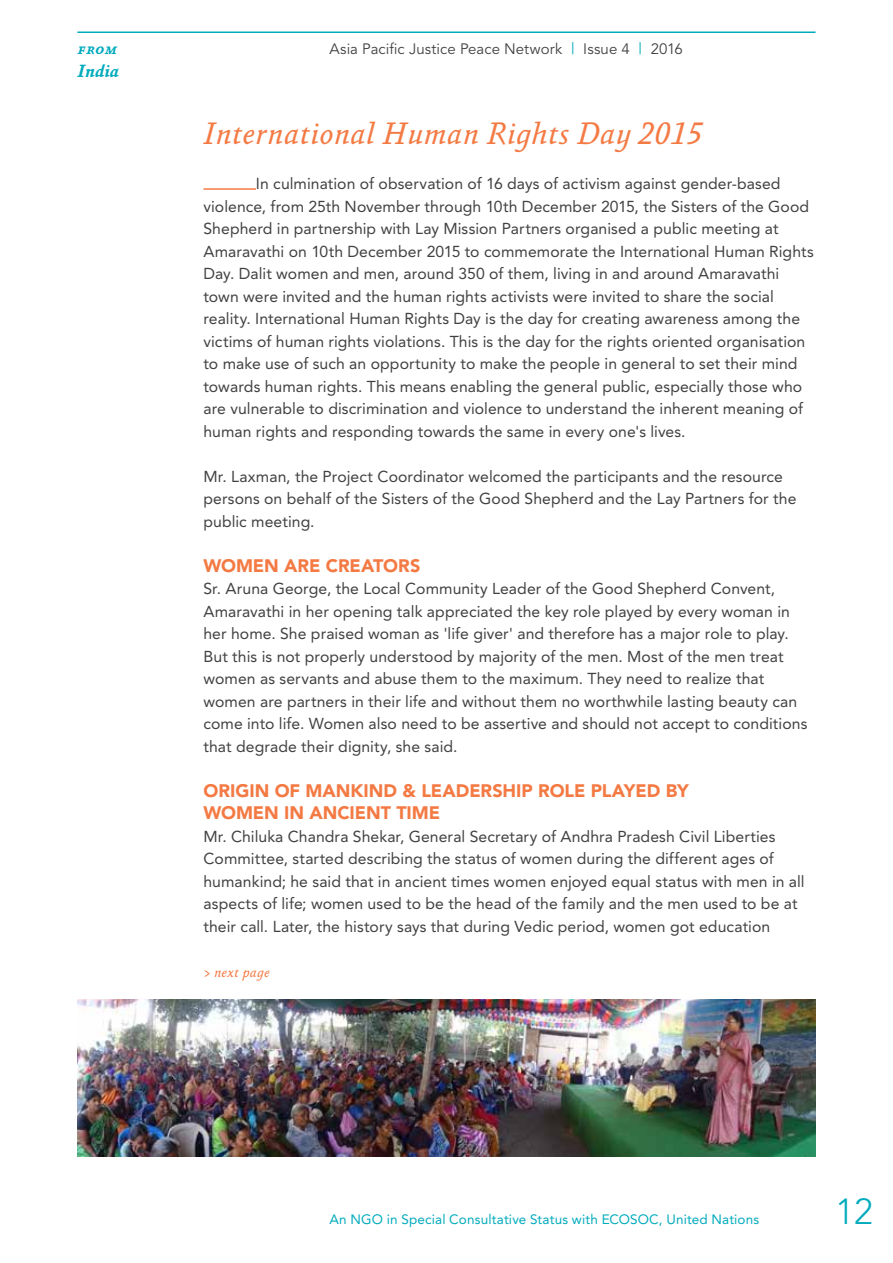
<style>
.page{position:relative;width:893px;height:1263px;background:#fff}
.page>*{position:absolute;margin:0;border:0;box-sizing:border-box;transform-origin:0 0}
.t1{font:300 36px "Avenir";color:#00abbd}
.t2{font:italic 31.5px "Absara TF";color:#f47a44}
.t3{font:900 18px "Avenir";color:#f47a44}
.t4{font:italic 700 18px "Absara";color:#00abbd}
.t5{font:15.75px/22.5px "Avenir";letter-spacing:.005em;color:#414042}
.t6{font:15px "Avenir";letter-spacing:.005em;color:#414042}
.t7{font:15px "Absara TF Bold Italic SC";color:#00abbd}
.t8{font:italic 14.25px "Absara";letter-spacing:.005em;color:#f47a44}
.t9{font:13.5px "Avenir";letter-spacing:.01em;color:#00abbd}
.s1{font-size:15.75px;color:#00abbd}
</style>
<div class="page">
<hr style="left:77px;top:32px;width:738px;height:1px;background:#00abbd">
<hr style="left:203px;top:188px;width:53px;height:2px;background:#f47a44">
<img style="left:77px;top:999px;width:738px;height:158px">
<p class="t7" style="left:77px;top:41px;width:42px">from</p>
<p class="t6" style="left:329px;top:40px;width:355px">Asia Pacific Justice Peace Network <span class="s1">|</span> Issue 4 <span class="s1">|</span> 2016</p>
<p class="t4" style="left:77px;top:60px;width:43px">India</p>
<h2 class="t2" style="left:203px;top:115px;width:501px">International Human Rights Day 2015</h2>
<p class="t5" style="left:203px;top:172px;width:612px;text-indent:52px">In culmination of observation of 16 days of activism against gender-based violence, from 25th November through 10th December 2015, the Sisters of the Good Shepherd in partnership with Lay Mission Partners organised a public meeting at Amaravathi on 10th December 2015 to commemorate the International Human Rights Day. Dalit women and men, around 350 of them, living in and around Amaravathi town were invited and the human rights activists were invited to share the social reality. International Human Rights Day is the day for creating awareness among the victims of human rights violations. This is the day for the rights oriented organisation to make use of such an opportunity to make the people in general to set their mind towards human rights. This means enabling the general public, especially those who are vulnerable to discrimination and violence to understand the inherent meaning of human rights and responding towards the same in every one's lives.</p>
<p class="t5" style="left:203px;top:465px;width:594px">Mr. Laxman, the Project Coordinator welcomed the participants and the resource persons on behalf of the Sisters of the Good Shepherd and the Lay Partners for the public meeting.</p>
<p class="t3" style="left:203px;top:554px;width:216px">WOMEN ARE CREATORS</p>
<p class="t5" style="left:203px;top:577px;width:605px">Sr. Aruna George, the Local Community Leader of the Good Shepherd Convent, Amaravathi in her opening talk appreciated the key role played by every woman in her home. She praised woman as 'life giver' and therefore has a major role to play.<br>But this is not properly understood by majority of the men. Most of the men treat women as servants and abuse them to the maximum. They need to realize that women are partners in their life and without them no worthwhile lasting beauty can come into life. Women also need to be assertive and should not accept to conditions that degrade their dignity, she said.</p>
<p class="t3" style="left:203px;top:779px;width:348px">ORIGIN OF MANKIND &amp; LEADERSHIP ROL</p>
<p class="t3" style="left:574px;top:779px;width:116px">E PLAYED BY</p>
<p class="t3" style="left:203px;top:802px;width:238px">WOMEN IN ANCIENT TIME</p>
<p class="t5" style="left:203px;top:825px;width:603px">Mr. Chiluka Chandra Shekar, General Secretary of Andhra Pradesh Civil Liberties Committee, started describing the status of women during the different ages of humankind; he said that in ancient times women enjoyed equal status with men in all aspects of life; women used to be the head of the family and the men used to be at their call. Later, the history says that during Vedic period, women got education</p>
<p class="t8" style="left:203px;top:963px;width:68px">&gt; next page</p>
<p class="t9" style="left:329px;top:1211px;width:431px">An NGO in Special Consultative Status with ECOSOC, United Nations</p>
<h1 class="t1" style="left:835px;top:1190px;width:39px">12</h1>
</div>
